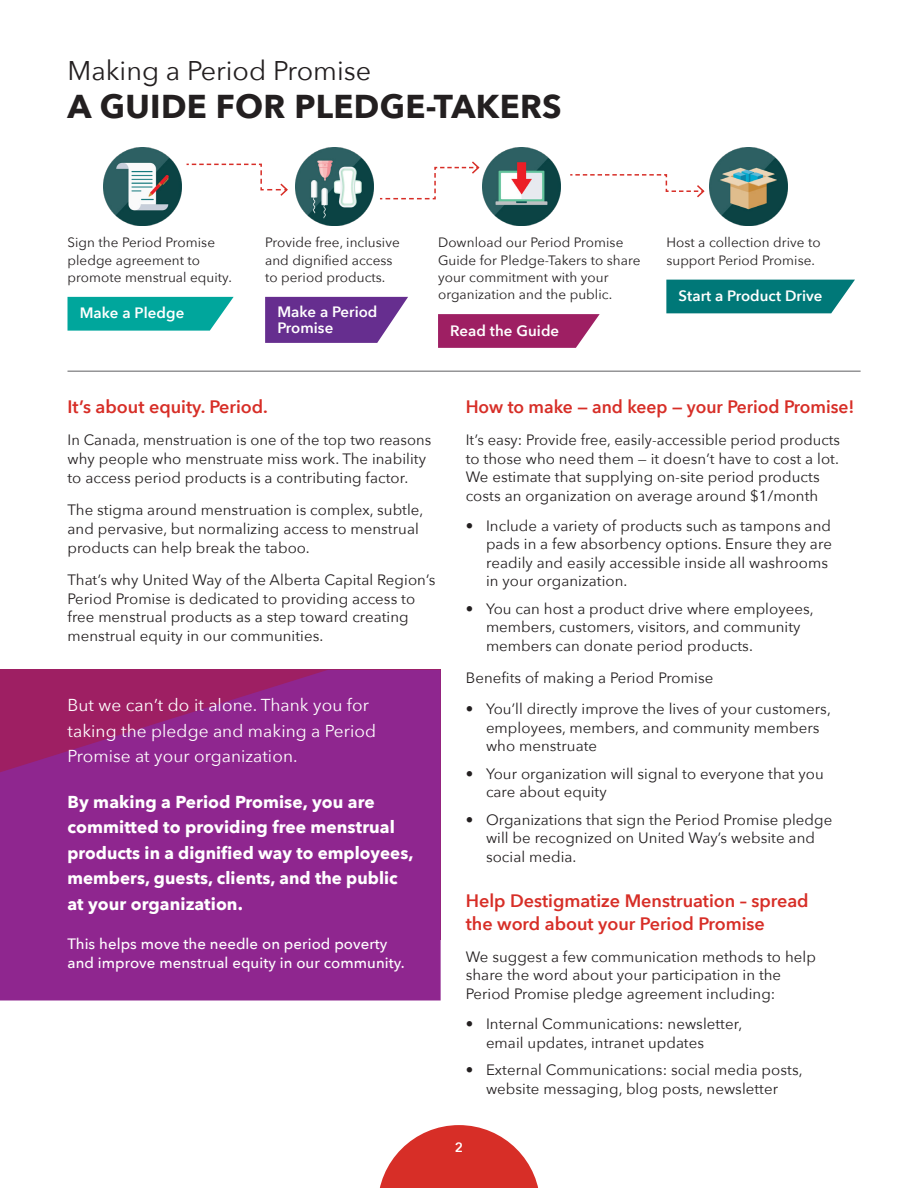
<style>
.page{position:relative;width:918px;height:1188px;background:#fff}
.page>*{position:absolute;margin:0;border:0;box-sizing:border-box;transform-origin:0 0}
.t1{font:700 33px "Avenir Next";letter-spacing:.01em;color:#231f20}
.t2{font:27px "Avenir Next";color:#231f20}
.t3{font:600 18px/22.5px "Avenir Next";color:#d72e27}
.t4{font:700 17.25px/25.5px "Avenir Next";letter-spacing:.005em;color:#fff}
.t5{font:17.25px/25.5px "Avenir Next";letter-spacing:.005em;color:#fff}
.t6{font:15px/18.6px "Avenir Next";letter-spacing:.005em;color:#231f20}
.t7{font:500 15px/18.8px "Avenir Next";letter-spacing:.005em;color:#fff}
.t8{font:600 15px/16.5px "Avenir Next";letter-spacing:.005em;color:#fff}
.t9{font:13.5px/17.2px "Avenir Next";letter-spacing:.005em;color:#231f20}
.t10{font:600 13.5px "Avenir Next";color:#fff}
</style>
<div class="page">
<svg style="left:379px;top:1125px;width:160px;height:63px"></svg>
<svg style="left:0;top:670px;width:441px;height:331px;background:#902589"></svg>
<svg style="left:68px;top:297px;width:166px;height:34px;background:#15ada4"></svg>
<svg style="left:438px;top:314px;width:162px;height:34px;background:#a5316f"></svg>
<svg style="left:265px;top:297px;width:143px;height:46px;background:#76459b"></svg>
<svg style="left:666px;top:280px;width:189px;height:33px;background:#108080"></svg>
<img style="left:104px;top:147px;width:78px;height:78px">
<img style="left:295px;top:147px;width:78px;height:78px">
<img style="left:483px;top:147px;width:78px;height:78px">
<img style="left:710px;top:147px;width:78px;height:78px">
<svg style="left:186px;top:163px;width:102px;height:33px"></svg>
<svg style="left:570px;top:174px;width:135px;height:24px"></svg>
<svg style="left:380px;top:161px;width:100px;height:39px"></svg>
<hr style="left:68px;top:371px;width:793px;height:1px;background:#5f5f62">
<h2 class="t2" style="left:68px;top:48px;width:305px">Making a Period Promise</h2>
<h1 class="t1" style="left:68px;top:78px;width:496px">A GUIDE FOR PLEDGE-TAKERS</h1>
<p class="t9" style="left:68px;top:234px;width:166px">Sign the Period Promise pledge agreement to promote menstrual equity.</p>
<p class="t9" style="left:265px;top:234px;width:136px">Provide free, inclusive and dignified access to period products.</p>
<p class="t9" style="left:438px;top:234px;width:204px">Download our Period Promise<br>Guide for Pledge-Takers to share your commitment with your organization and the public.</p>
<p class="t9" style="left:666px;top:234px;width:156px">Host a collection drive to support Period Promise.</p>
<p class="t8" style="left:80px;top:305px;width:106px">Make a Pledge</p>
<p class="t8" style="left:450px;top:322px;width:110px">Read the Guide</p>
<p class="t8" style="left:679px;top:287px;width:145px">Start a Product Drive</p>
<p class="t8" style="left:277px;top:303px;width:102px">Make a Period<br>Promise</p>
<p class="t3" style="left:68px;top:395px;width:202px">It’s about equity. Period.</p>
<p class="t6" style="left:68px;top:430px;width:365px">In Canada, menstruation is one of the top two reasons why people who menstruate miss work. The inability to access period products is a contributing factor.</p>
<p class="t6" style="left:68px;top:500px;width:358px">The stigma around menstruation is complex, subtle, and pervasive, but normalizing access to menstrual products can help break the taboo.</p>
<p class="t6" style="left:68px;top:570px;width:369px">That’s why United Way of the Alberta Capital Region’s Period Promise is dedicated to providing access to free menstrual products as a step toward creating menstrual equity in our communities.</p>
<p class="t5" style="left:68px;top:692px;width:310px">But we can’t do it alone. Thank you for taking the pledge and making a Period<br>Promise at your organization.</p>
<p class="t4" style="left:68px;top:789px;width:348px">By making a Period Promise, you are committed to providing free menstrual products in a dignified way to employees, members, guests, clients, and the public at your organization.</p>
<p class="t7" style="left:68px;top:934px;width:339px">This helps move the needle on period poverty and improve menstrual equity in our community.</p>
<p class="t3" style="left:466px;top:395px;width:390px">How to make — and keep — your Period Promise!</p>
<p class="t6" style="left:466px;top:430px;width:376px">It’s easy: Provide free, easily-accessible period products to those who need them — it doesn’t have to cost a lot.<br>We estimate that supplying on-site period products costs an organization on average around $1/month</p>
<p class="t6" style="left:486px;top:516px;width:348px;text-indent:-20px">• Include a variety of products such as tampons and pads in a few absorbency options. Ensure they are readily and easily accessible inside all washrooms in your organization.</p>
<p class="t6" style="left:486px;top:599px;width:329px;text-indent:-20px">• You can host a product drive where employees, members, customers, visitors, and community members can donate period products.</p>
<p class="t6" style="left:466px;top:668px;width:249px">Benefits of making a Period Promise</p>
<p class="t6" style="left:486px;top:699px;width:346px;text-indent:-20px">• You’ll directly improve the lives of your customers, employees, members, and community members who menstruate</p>
<p class="t6" style="left:486px;top:764px;width:339px;text-indent:-20px">• Your organization will signal to everyone that you care about equity</p>
<p class="t6" style="left:486px;top:809px;width:348px;text-indent:-20px">• Organizations that sign the Period Promise pledge will be recognized on United Way’s website and social media.</p>
<p class="t3" style="left:466px;top:889px;width:344px">Help Destigmatize Menstruation – spread the word about your Period Promise</p>
<p class="t6" style="left:466px;top:947px;width:352px">We suggest a few communication methods to help share the word about your participation in the<br>Period Promise pledge agreement including:</p>
<p class="t6" style="left:486px;top:1014px;width:258px;text-indent:-20px">• Internal Communications: newsletter, email updates, intranet updates</p>
<p class="t6" style="left:466px;top:1060px;width:338px;text-align:center">• External Communications: social media posts, website messaging, blog posts, newsletter</p>
<p class="t10" style="left:455px;top:1136px;width:10px">2</p>
</div>
